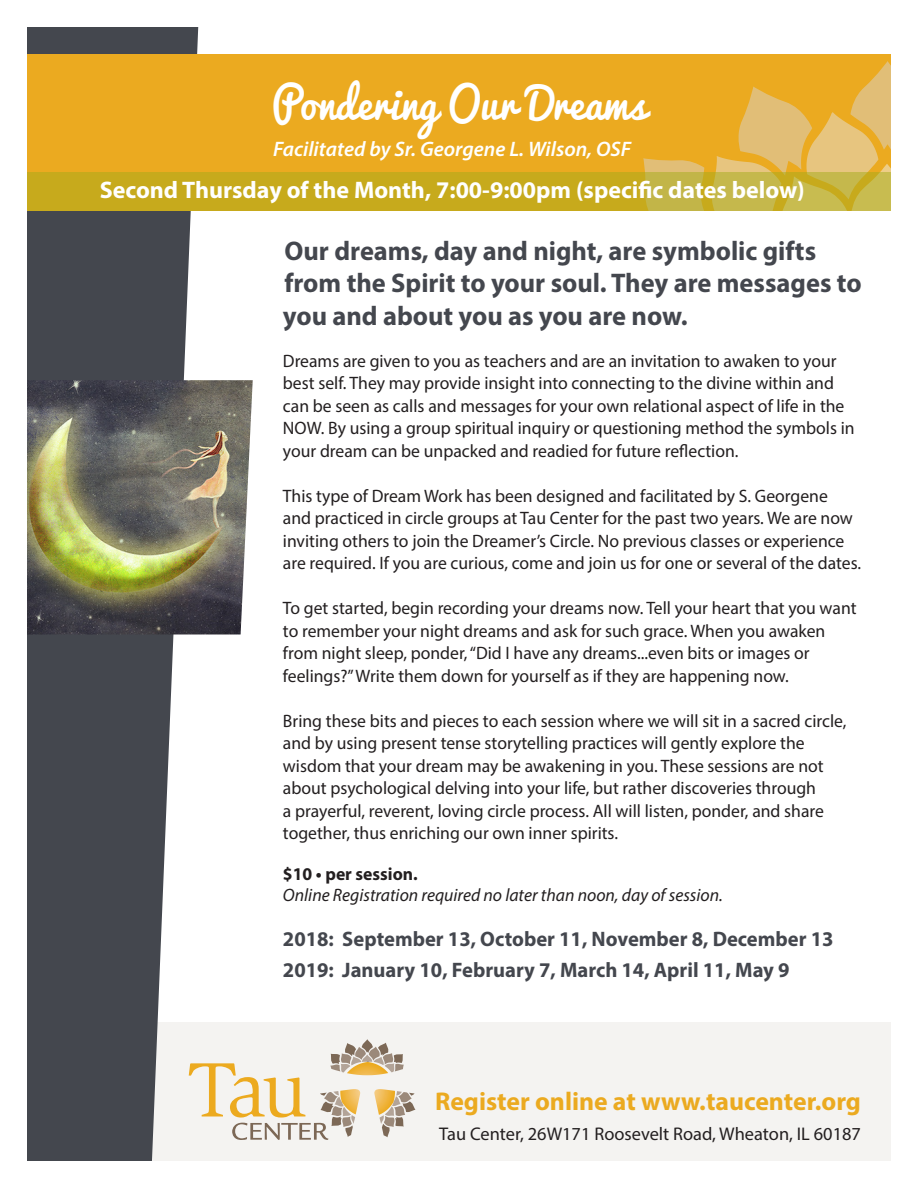
<style>
.page{position:relative;width:918px;height:1188px;background:#fff}
.page>*{position:absolute;margin:0;border:0;box-sizing:border-box;transform-origin:0 0}
.t1{font:42.6px "Pacifico";color:#fff;scale:.95 1}
.t2{font:700 27px/32.4px "Myriad Pro";color:#44474e}
.t3{font:700 25.65px "Myriad Pro";color:#ebaa20}
.t4{font:700 24px "Myriad Pro";color:#fff}
.t5{font:700 21px "Myriad Pro";color:#44474e}
.t6{font:italic 600 21px "Myriad Pro";color:#fff}
.t7{font:18.3px "Myriad Pro";color:#231f20}
.t8{font:18px/22.5px "Myriad Pro";color:#231f20}
.t9{font:italic 18px "Myriad Pro";color:#231f20}
.t10{font:700 18px "Myriad Pro";color:#231f20}
</style>
<div class="page">
<div style="left:27px;top:1023px;width:864px;height:138px;background:#f4f3f1"></div>
<svg style="left:27px;top:27px;width:171px;height:1134px;fill:#44474e"></svg>
<img style="left:27px;top:380px;width:226px;height:254px">
<svg style="left:189px;top:1039px;width:227px;height:101px"></svg>
<div style="left:27px;top:54px;width:864px;height:156px;background:#ebaa20"></div>
<svg style="left:643px;top:158px;width:62px;height:15px"></svg>
<svg style="left:712px;top:61px;width:179px;height:112px"></svg>
<svg style="left:27px;top:173px;width:864px;height:38px;background:#c6ad27"></svg>
<p class="t1" style="left:272px;top:81px;width:396px">Pondering Our Dreams</p>
<p class="t6" style="left:273px;top:136px;width:359px">Facilitated by Sr. Georgene L. Wilson, OSF</p>
<p class="t4" style="left:100px;top:175px;width:707px">Second Thursday of the Month, 7:00-9:00pm (specific dates below)</p>
<p class="t2" style="left:283px;top:234px;width:580px">Our dreams, day and night, are symbolic gifts from the Spirit to your soul. They are messages to you and about you as you are now.</p>
<p class="t8" style="left:283px;top:349px;width:573px">Dreams are given to you as teachers and are an invitation to awaken to your best self. They may provide insight into connecting to the divine within and can be seen as calls and messages for your own relational aspect of life in the NOW. By using a group spiritual inquiry or questioning method the symbols in your dream can be unpacked and readied for future reflection.</p>
<p class="t8" style="left:283px;top:484px;width:580px">This type of Dream Work has been designed and facilitated by S. Georgene<br>and practiced in circle groups at Tau Center for the past two years. We are now inviting others to join the Dreamer’s Circle. No previous classes or experience are required. If you are curious, come and join us for one or several of the dates.</p>
<p class="t8" style="left:283px;top:597px;width:575px">To get started, begin recording your dreams now. Tell your heart that you want to remember your night dreams and ask for such grace. When you awaken from night sleep, ponder, “Did I have any dreams...even bits or images or feelings?” Write them down for yourself as if they are happening now.</p>
<p class="t8" style="left:283px;top:709px;width:565px">Bring these bits and pieces to each session where we will sit in a sacred circle, and by using present tense storytelling practices will gently explore the wisdom that your dream may be awakening in you. These sessions are not about psychological delving into your life, but rather discoveries through<br>a prayerful, reverent, loving circle process. All will listen, ponder, and share together, thus enriching our own inner spirits.</p>
<p class="t10" style="left:283px;top:862px;width:136px">$10 • per session.</p>
<p class="t9" style="left:283px;top:884px;width:441px">Online Registration required no later than noon, day of session.</p>
<p class="t5" style="left:283px;top:925px;width:552px">2018: September 13, October 11, November 8, December 13</p>
<p class="t5" style="left:283px;top:956px;width:508px">2019: January 10, February 7, March 14, April 11, May 9</p>
<p class="t3" style="left:435px;top:1084px;width:427px">Register online at www.taucenter.org</p>
<p class="t7" style="left:439px;top:1123px;width:423px">Tau Center, 26W171 Roosevelt Road, Wheaton, IL 60187</p>
</div>
